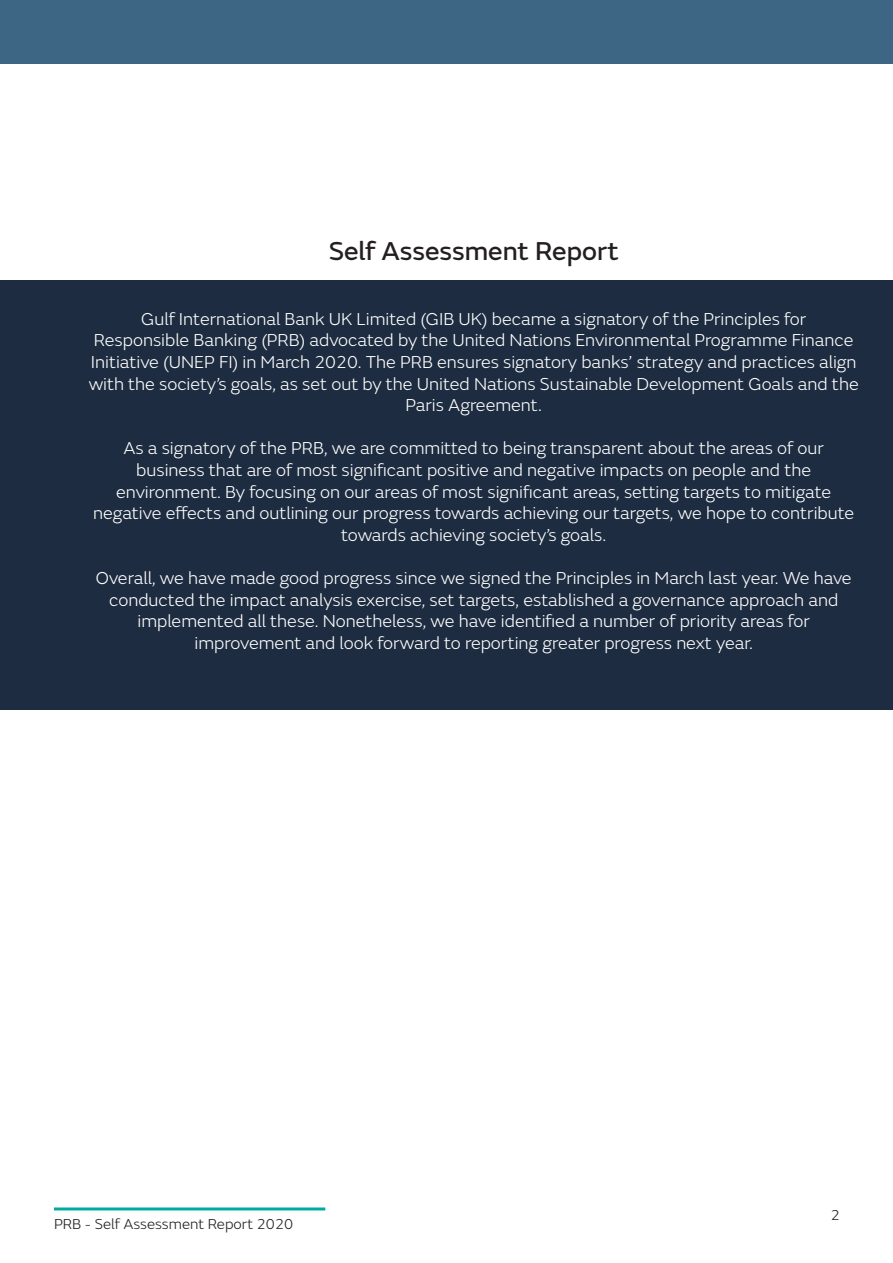
<style>
.page{position:relative;width:893px;height:1263px;background:#fff}
.page>*{position:absolute;margin:0;border:0;box-sizing:border-box;transform-origin:0 0}
.t1{font:27px "FS Emeric Core";color:#231f20}
.t2{font:300 18px/21.6px "FS Emeric";color:#fff;text-align:center}
.t3{font:300 15px "FS Emeric";color:#231f20}
</style>
<div class="page">
<div style="left:0;top:0;width:893px;height:64px;background:#3d6684"></div>
<hr style="left:54px;top:1207px;width:271px;height:3px;background:#00aca0">
<div style="left:0;top:280px;width:893px;height:429px;background:#1d2c40"></div>
<p class="t1" style="left:329px;top:231px;width:292px">Self Assessment Report</p>
<p class="t2" style="left:141px;top:307px;width:666px">Gulf International Bank UK Limited (GIB UK) became a signatory of the Principles for</p>
<p class="t2" style="left:89px;top:329px;width:771px">Responsible Banking (PRB) advocated by the United Nations Environmental Programme Finance Initiative (UNEP FI) in March 2020. The PRB ensures signatory banks’ strategy and practices align with the society’s goals, as set out by the United Nations Sustainable Development Goals and the Paris Agreement.</p>
<p class="t2" style="left:124px;top:437px;width:702px">As a signatory of the PRB, we are committed to being transparent about the areas of our</p>
<p class="t2" style="left:136px;top:458px;width:676px">business that are of most significant positive and negative impacts on people and the</p>
<p class="t2" style="left:116px;top:480px;width:717px">environment. By focusing on our areas of most significant areas, setting targets to mitigate</p>
<p class="t2" style="left:93px;top:502px;width:763px">negative effects and outlining our progress towards achieving our targets, we hope to contribute towards achieving society’s goals.</p>
<p class="t2" style="left:96px;top:566px;width:757px">Overall, we have made good progress since we signed the Principles in March last year. We have conducted the impact analysis exercise, set targets, established a governance approach and</p>
<p class="t2" style="left:137px;top:610px;width:674px">implemented all these. Nonetheless, we have identified a number of priority areas for</p>
<p class="t2" style="left:195px;top:631px;width:560px">improvement and look forward to reporting greater progress next year.</p>
<p class="t3" style="left:54px;top:1214px;width:241px">PRB - Self Assessment Report 2020</p>
<p class="t3" style="left:831px;top:1205px;width:11px">2</p>
</div>
